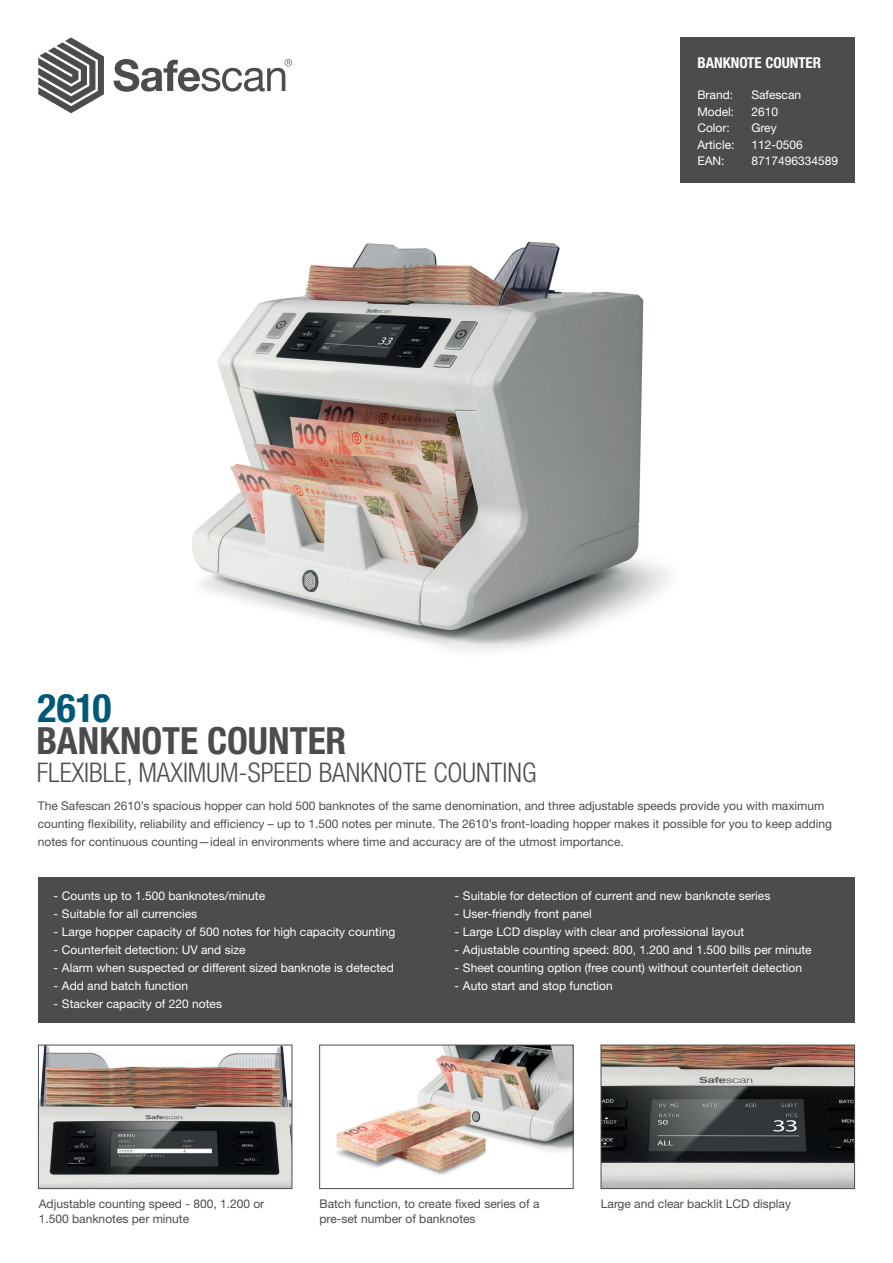
<style>
.page{position:relative;width:893px;height:1263px;background:#fff}
.page>*{position:absolute;margin:0;border:0;box-sizing:border-box;transform-origin:0 0}
.t1{font:700 condensed 39.45px "Helvetica Neue LT Std";color:#005879}
.t2{font:700 condensed 37.5px "Helvetica Neue LT Std";color:#4b4c4d}
.t3{font:300 condensed 27px "Helvetica Neue LT Std";color:#4b4c4d}
.t4{font:700 condensed 15px "Helvetica Neue LT Std";color:#fff}
.t5{font:12px "Helvetica Neue LT Std";color:#fff}
.t6{font:12px/18px "Helvetica Neue LT Std";color:#4b4c4d}
</style>
<div class="page">
<div style="left:680px;top:37px;width:175px;height:146px;background:#4b4c4d"></div>
<svg style="left:38px;top:37px;width:66px;height:76px"></svg>
<svg style="left:114px;top:59px;width:178px;height:33px"></svg>
<div style="left:38px;top:877px;width:817px;height:146px;background:#4b4c4d"></div>
<img style="left:192px;top:241px;width:478px;height:410px">
<img style="left:336px;top:1047px;width:235px;height:128px">
<div style="left:319px;top:1045px;width:254px;height:144px;border:1px solid #4b4c4d"></div>
<img style="left:603px;top:1047px;width:250px;height:140px">
<div style="left:601px;top:1045px;width:254px;height:144px;border:1px solid #4b4c4d"></div>
<img style="left:40px;top:1047px;width:250px;height:140px">
<div style="left:38px;top:1045px;width:254px;height:144px;border:1px solid #4b4c4d"></div>
<p class="t4" style="left:697px;top:53px;width:125px">BANKNOTE COUNTER</p>
<p class="t5" style="left:697px;top:88px;width:37px">Brand:</p>
<p class="t5" style="left:751px;top:88px;width:51px">Safescan</p>
<p class="t5" style="left:697px;top:104px;width:38px">Model:</p>
<p class="t5" style="left:751px;top:104px;width:28px">2610</p>
<p class="t5" style="left:697px;top:121px;width:34px">Color:</p>
<p class="t5" style="left:751px;top:121px;width:27px">Grey</p>
<p class="t5" style="left:697px;top:137px;width:39px">Article:</p>
<p class="t5" style="left:751px;top:137px;width:53px">112-0506</p>
<p class="t5" style="left:697px;top:154px;width:29px">EAN:</p>
<p class="t5" style="left:751px;top:154px;width:88px">8717496334589</p>
<h1 class="t1" style="left:38px;top:684px;width:75px">2610</h1>
<h3 class="t3" style="left:37px;top:757px;width:501px">FLEXIBLE, MAXIMUM-SPEED BANKNOTE COUNTING</h3>
<h2 class="t2" style="left:36px;top:718px;width:311px">BANKNOTE COUNTER</h2>
<p class="t6" style="left:38px;top:797px;width:796px">The Safescan 2610’s spacious hopper can hold 500 banknotes of the same denomination, and three adjustable speeds provide you with maximum counting flexibility, reliability and efficiency – up to 1.500 notes per minute. The 2610’s front-loading hopper makes it possible for you to keep adding notes for continuous counting—ideal in environments where time and accuracy are of the utmost importance.</p>
<p class="t5" style="left:53px;top:889px;width:213px">- Counts up to 1.500 banknotes/minute</p>
<p class="t5" style="left:53px;top:907px;width:145px">- Suitable for all currencies</p>
<p class="t5" style="left:53px;top:925px;width:343px">- Large hopper capacity of 500 notes for high capacity counting</p>
<p class="t5" style="left:53px;top:943px;width:194px">- Counterfeit detection: UV and size</p>
<p class="t5" style="left:53px;top:961px;width:342px">- Alarm when suspected or different sized banknote is detected</p>
<p class="t5" style="left:53px;top:979px;width:136px">- Add and batch function</p>
<p class="t5" style="left:53px;top:997px;width:170px">- Stacker capacity of 220 notes</p>
<p class="t5" style="left:454px;top:889px;width:317px">- Suitable for detection of current and new banknote series</p>
<p class="t5" style="left:454px;top:907px;width:139px">- User-friendly front panel</p>
<p class="t5" style="left:454px;top:925px;width:291px">- Large LCD display with clear and professional layout</p>
<p class="t5" style="left:454px;top:943px;width:359px">- Adjustable counting speed: 800, 1.200 and 1.500 bills per minute</p>
<p class="t5" style="left:454px;top:961px;width:349px">- Sheet counting option (free count) without counterfeit detection</p>
<p class="t5" style="left:454px;top:979px;width:160px">- Auto start and stop function</p>
<p class="t6" style="left:39px;top:1196px;width:227px;line-height:15px">Adjustable counting speed - 800, 1.200 or<br>1.500 banknotes per minute</p>
<p class="t6" style="left:319px;top:1196px;width:222px;line-height:15px">Batch function, to create fixed series of a pre-set number of banknotes</p>
<p class="t6" style="left:601px;top:1195px;width:192px">Large and clear backlit LCD display</p>
</div>
